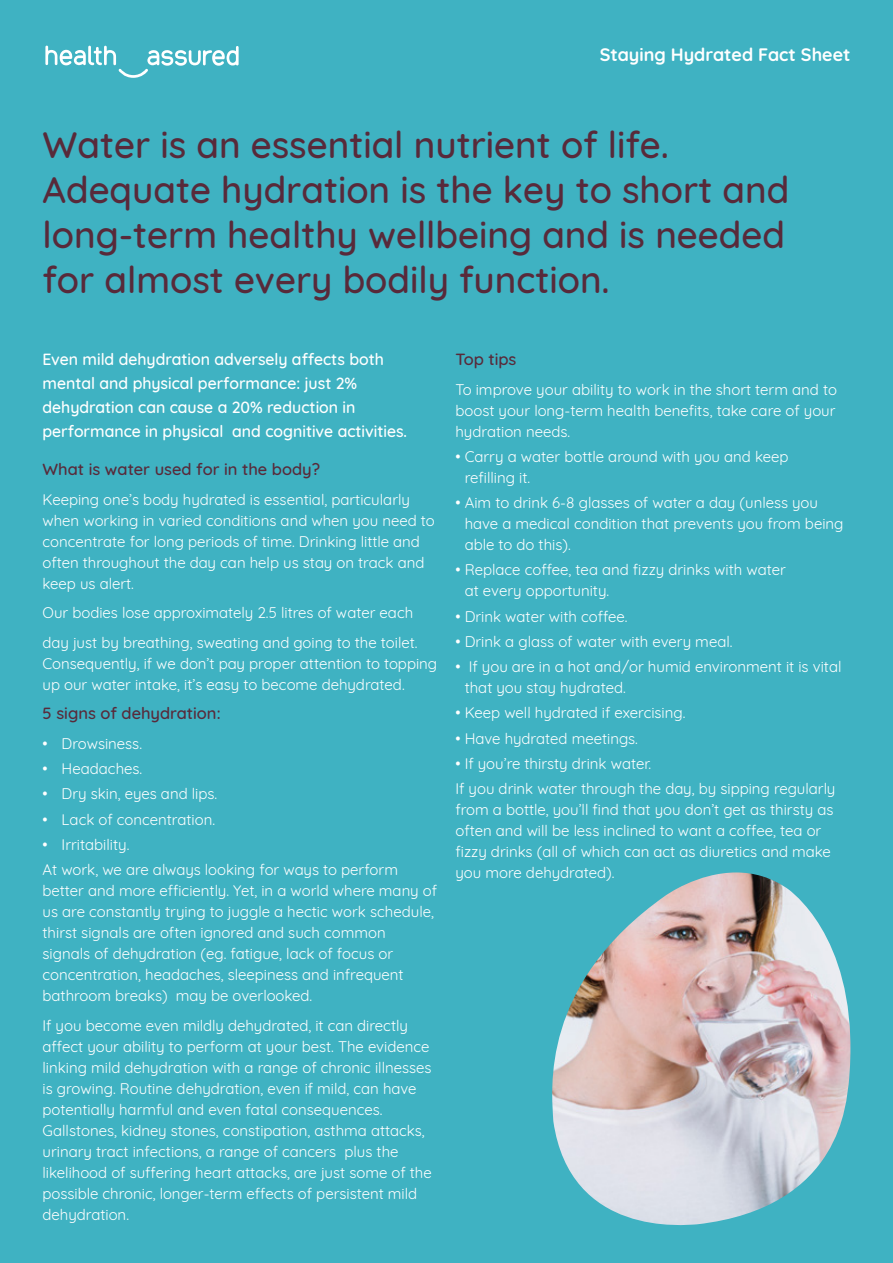
<style>
.page{position:relative;width:893px;height:1263px;background:#3fb2c2}
.page>*{position:absolute;margin:0;border:0;box-sizing:border-box;transform-origin:0 0}
.t1{font:500 37.5px/45px "Quicksand";color:#582a3a}
.t2{font:700 18px "Quicksand";color:#fff}
.t3{font:500 16.5px/24px "Quicksand";color:#fff;scale:.96 1}
.t4{font:500 16.5px "Quicksand";color:#582a3a}
.t5{font:15px/21px "Quicksand";color:#fff}
</style>
<div class="page">
<img style="left:552px;top:872px;width:299px;height:354px">
<svg style="left:45px;top:46px;width:194px;height:32px"></svg>
<p class="t2" style="left:600px;top:39px;width:252px">Staying Hydrated Fact Sheet</p>
<h1 class="t1" style="left:43px;top:119px;width:748px">Water is an essential nutrient of life.<br>Adequate hydration is the key to short and long-term healthy wellbeing and is needed for almost every bodily function.</h1>
<p class="t3" style="left:43px;top:346px;width:381px">Even mild dehydration adversely affects both mental and physical performance: just 2% dehydration can cause a 20% reduction in performance in physical and cognitive activities.</p>
<p class="t4" style="left:43px;top:456px;width:279px">What is water used for in the body?</p>
<p class="t5" style="left:43px;top:487px;width:394px">Keeping one’s body hydrated is essential, particularly when working in varied conditions and when you need to concentrate for long periods of time. Drinking little and often throughout the day can help us stay on track and keep us alert.</p>
<p class="t5" style="left:43px;top:597px;width:376px;line-height:29.5px">Our bodies lose approximately 2.5 litres of water each day just by breathing, sweating and going to the toilet.</p>
<p class="t5" style="left:43px;top:651px;width:396px">Consequently, if we don’t pay proper attention to topping up our water intake, it’s easy to become dehydrated.</p>
<p class="t4" style="left:43px;top:700px;width:180px">5 signs of dehydration:</p>
<p class="t5" style="left:43px;top:731px;width:101px">• Drowsiness.</p>
<p class="t5" style="left:43px;top:757px;width:101px">• Headaches.</p>
<p class="t5" style="left:43px;top:782px;width:176px">• Dry skin, eyes and lips.</p>
<p class="t5" style="left:43px;top:807px;width:174px">• Lack of concentration.</p>
<p class="t5" style="left:43px;top:830px;width:357px;line-height:25.2px">• Irritability.<br>At work, we are always looking for ways to perform</p>
<p class="t5" style="left:43px;top:879px;width:396px">better and more efficiently. Yet, in a world where many of us are constantly trying to juggle a hectic work schedule, thirst signals are often ignored and such common signals of dehydration (eg. fatigue, lack of focus or concentration, headaches, sleepiness and infrequent bathroom breaks) may be overlooked.</p>
<p class="t5" style="left:43px;top:1013px;width:391px">If you become even mildly dehydrated, it can directly affect your ability to perform at your best. The evidence linking mild dehydration with a range of chronic illnesses is growing. Routine dehydration, even if mild, can have potentially harmful and even fatal consequences.<br>Gallstones, kidney stones, constipation, asthma attacks, urinary tract infections, a range of cancers plus the likelihood of suffering heart attacks, are just some of the possible chronic, longer-term effects of persistent mild dehydration.</p>
<p class="t4" style="left:455px;top:346px;width:62px">Top tips</p>
<p class="t5" style="left:455px;top:377px;width:383px;text-align:justify">To improve your ability to work in the short term and to boost your long-term health benefits, take care of your hydration needs.</p>
<p class="t5" style="left:465px;top:445px;width:325px;text-indent:-9px">• Carry a water bottle around with you and keep refilling it.</p>
<p class="t5" style="left:465px;top:491px;width:380px;text-indent:-9px">• Aim to drink 6-8 glasses of water a day (unless you have a medical condition that prevents you from being able to do this).</p>
<p class="t5" style="left:465px;top:558px;width:323px;text-indent:-9px">• Replace coffee, tea and fizzy drinks with water at every opportunity.</p>
<p class="t5" style="left:455px;top:604px;width:174px">• Drink water with coffee.</p>
<p class="t5" style="left:455px;top:630px;width:279px">• Drink a glass of water with every meal.</p>
<p class="t5" style="left:465px;top:655px;width:378px;text-indent:-9px">• If you are in a hot and/or humid environment it is vital that you stay hydrated.</p>
<p class="t5" style="left:455px;top:701px;width:232px">• Keep well hydrated if exercising.</p>
<p class="t5" style="left:455px;top:726px;width:184px">• Have hydrated meetings.</p>
<p class="t5" style="left:455px;top:749px;width:381px;line-height:25.2px">• If you’re thirsty drink water.<br>If you drink water through the day, by sipping regularly</p>
<p class="t5" style="left:455px;top:798px;width:380px">from a bottle, you’ll find that you don’t get as thirsty as often and will be less inclined to want a coffee, tea or fizzy drinks (all of which can act as diuretics and make you more dehydrated).</p>
</div>
